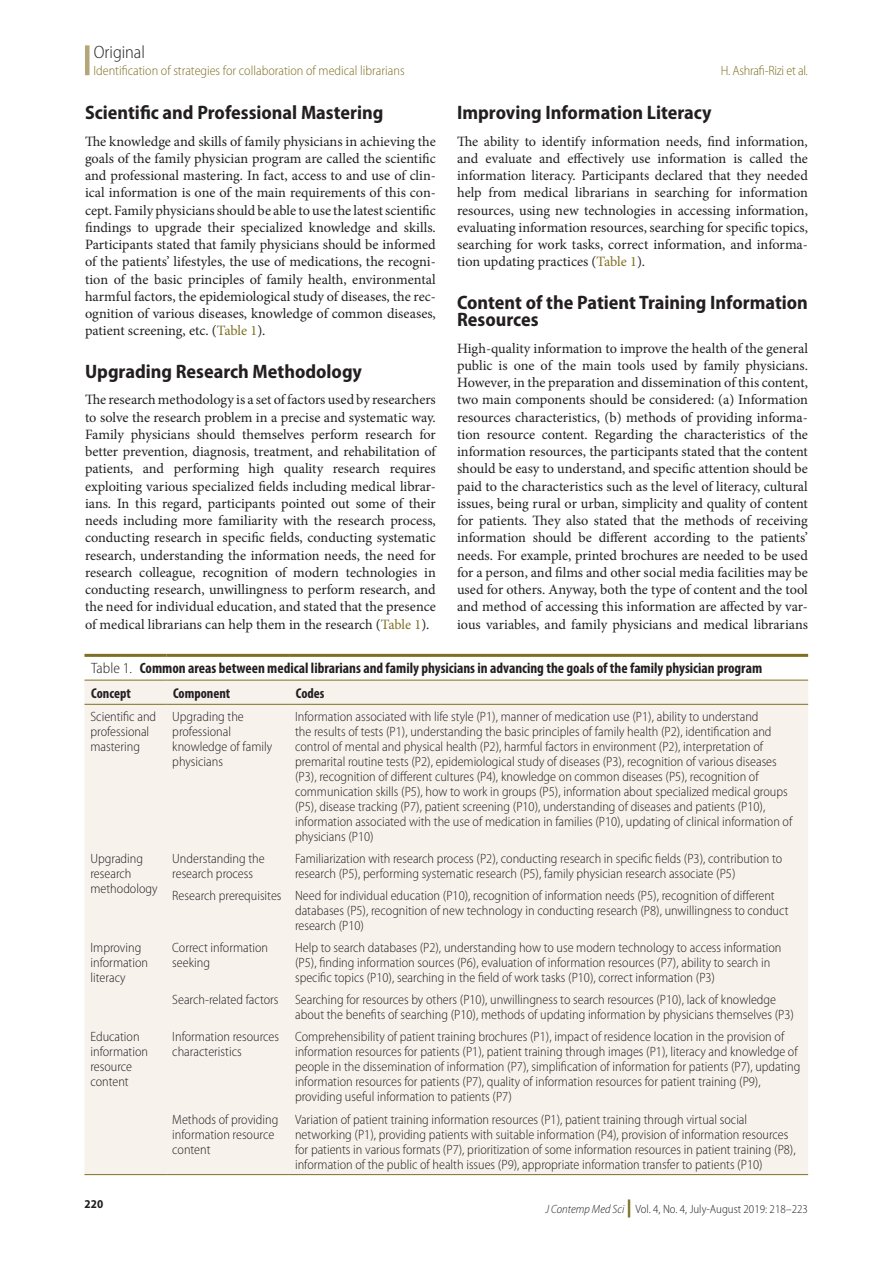
<style>
.page{position:relative;width:893px;height:1263px;background:#fff}
.page>*{position:absolute;margin:0;border:0;box-sizing:border-box;transform-origin:0 0}
.t1{font:700 semi-condensed 19.5px/17.2px "Myriad Pro";color:#231f20}
.t2{font:300 semi-condensed 18px "Myriad Pro";color:#231f20}
.Table_Fig_Box_Title{font:700 condensed 15px "Myriad Pro";color:#231f20}
.Txf{font:14.25px/17.2px "Minion Pro";color:#231f20;text-align:justify}
.Table_Head_L_align{font:700 condensed 14.25px "Myriad Pro";color:#231f20}
.Table_Tx{font:300 semi-condensed 13.5px/15px "Myriad Pro";color:#231f20}
.t3{font:300 semi-condensed 13.5px "Myriad Pro";color:#7e6f22}
.t4{font:300 semi-condensed 13.5px "Myriad Pro";letter-spacing:-.02em;color:#7e6f22}
.t5{font:300 semi-condensed 12px "Myriad Pro";color:#231f20}
.t6{font:700 semi-condensed 12px "Myriad Pro";color:#231f20}
.s1{color:#7e6f22}
.s2{font-weight:300;font-stretch:semi-condensed}
.s3{font-style:italic}
.s4{font-weight:900;font-stretch:normal;font-size:18px;color:#7e6f22}
</style>
<div class="page">
<div style="left:85px;top:45px;width:5px;height:30px;background:#b4a678"></div>
<div style="left:84px;top:681px;width:724px;height:493px;background:#f7f2ec"></div>
<hr style="left:84px;top:654px;width:82px;height:3px;background:#7e6f22">
<hr style="left:166px;top:654px;width:123px;height:3px;background:#7e6f22">
<hr style="left:289px;top:654px;width:519px;height:3px;background:#7e6f22">
<hr style="left:84px;top:680px;width:82px;height:1px;background:#7e6f22">
<hr style="left:166px;top:680px;width:123px;height:1px;background:#7e6f22">
<hr style="left:289px;top:680px;width:519px;height:1px;background:#7e6f22">
<hr style="left:84px;top:704px;width:82px;height:1px;background:#7e6f22">
<hr style="left:166px;top:704px;width:123px;height:1px;background:#7e6f22">
<hr style="left:289px;top:704px;width:519px;height:1px;background:#7e6f22">
<hr style="left:166px;top:1174px;width:123px;height:1px;background:#7e6f22">
<hr style="left:289px;top:1174px;width:519px;height:1px;background:#7e6f22">
<hr style="left:84px;top:1174px;width:82px;height:1px;background:#7e6f22">
<p class="t2" style="left:94px;top:43px;width:53px">Original</p>
<p class="t3" style="left:94px;top:62px;width:313px">Identification of strategies for collaboration of medical librarians</p>
<p class="t4" style="left:721px;top:62px;width:89px">H. Ashrafi-Rizi et al.</p>
<h1 class="t1" style="left:85px;top:104px;width:300px">Scientific and Professional Mastering</h1>
<p class="Txf" style="left:85px;top:132px;width:352px">The knowledge and skills of family physicians in achieving the goals of the family physician program are called the scientific and professional mastering. In fact, access to and use of clin&shy;ical information is one of the main requirements of this con&shy;cept. Family physicians should be able to use the latest scientific findings to upgrade their specialized knowledge and skills.<br>Participants stated that family physicians should be informed of the patients’ lifestyles, the use of medications, the recogni&shy;tion of the basic principles of family health, environmental harmful factors, the epidemiological study of diseases, the rec&shy;ognition of various diseases, knowledge of common diseases, patient screening, etc. (<span class="s1">Table 1</span>).</p>
<h1 class="t1" style="left:85px;top:363px;width:278px">Upgrading Research Methodology</h1>
<p class="Txf" style="left:85px;top:391px;width:352px">The research methodology is a set of factors used by researchers to solve the research problem in a precise and systematic way.<br>Family physicians should themselves perform research for better prevention, diagnosis, treatment, and rehabilitation of patients, and performing high quality research requires exploiting various specialized fields including medical librar&shy;ians. In this regard, participants pointed out some of their needs including more familiarity with the research process, conducting research in specific fields, conducting systematic research, understanding the information needs, the need for research colleague, recognition of modern technologies in conducting research, unwillingness to perform research, and the need for individual education, and stated that the presence of medical librarians can help them in the research (<span class="s1">Table 1</span>).</p>
<h1 class="t1" style="left:457px;top:104px;width:256px">Improving Information Literacy</h1>
<p class="Txf" style="left:457px;top:132px;width:352px">The ability to identify information needs, find information, and evaluate and effectively use information is called the information literacy. Participants declared that they needed help from medical librarians in searching for information resources, using new technologies in accessing information, evaluating information resources, searching for specific topics, searching for work tasks, correct information, and informa&shy;tion updating practices (<span class="s1">Table 1</span>).</p>
<h1 class="t1" style="left:457px;top:294px;width:352px">Content of the Patient Training Information<br>Resources</h1>
<p class="Txf" style="left:457px;top:339px;width:352px">High-quality information to improve the health of the general public is one of the main tools used by family physicians.<br>However, in the preparation and dissemination of this content, two main components should be considered: (a) Information resources characteristics, (b) methods of providing informa&shy;tion resource content. Regarding the characteristics of the information resources, the participants stated that the content should be easy to understand, and specific attention should be paid to the characteristics such as the level of literacy, cultural issues, being rural or urban, simplicity and quality of content for patients. They also stated that the methods of receiving information should be different according to the patients’ needs. For example, printed brochures are needed to be used for a person, and films and other social media facilities may be used for others. Anyway, both the type of content and the tool and method of accessing this information are affected by var&shy;ious variables, and family physicians and medical librarians</p>
<p class="Table_Fig_Box_Title" style="left:91px;top:659px;width:672px"><span class="s2">Table 1.</span> Common areas between medical librarians and family physicians in advancing the goals of the family physician program</p>
<p class="Table_Head_L_align" style="left:91px;top:684px;width:41px">Concept</p>
<p class="Table_Head_L_align" style="left:173px;top:684px;width:59px">Component</p>
<p class="Table_Head_L_align" style="left:296px;top:684px;width:30px">Codes</p>
<p class="Table_Tx" style="left:90px;top:709px;width:67px">Scientific and professional mastering</p>
<p class="Table_Tx" style="left:172px;top:709px;width:102px">Upgrading the professional knowledge of family physicians</p>
<p class="Table_Tx" style="left:295px;top:709px;width:499px">Information associated with life style (P1), manner of medication use (P1), ability to understand<br>the results of tests (P1), understanding the basic principles of family health (P2), identification and control of mental and physical health (P2), harmful factors in environment (P2), interpretation of premarital routine tests (P2), epidemiological study of diseases (P3), recognition of various diseases (P3), recognition of different cultures (P4), knowledge on common diseases (P5), recognition of communication skills (P5), how to work in groups (P5), information about specialized medical groups (P5), disease tracking (P7), patient screening (P10), understanding of diseases and patients (P10), information associated with the use of medication in families (P10), updating of clinical information of physicians (P10)</p>
<p class="Table_Tx" style="left:90px;top:851px;width:69px">Upgrading research methodology</p>
<p class="Table_Tx" style="left:172px;top:851px;width:94px">Understanding the research process</p>
<p class="Table_Tx" style="left:295px;top:851px;width:489px">Familiarization with research process (P2), conducting research in specific fields (P3), contribution to research (P5), performing systematic research (P5), family physician research associate (P5)</p>
<p class="Table_Tx" style="left:172px;top:888px;width:111px">Research prerequisites</p>
<p class="Table_Tx" style="left:295px;top:888px;width:495px">Need for individual education (P10), recognition of information needs (P5), recognition of different databases (P5), recognition of new technology in conducting research (P8), unwillingness to conduct research (P10)</p>
<p class="Table_Tx" style="left:90px;top:940px;width:59px">Improving information literacy</p>
<p class="Table_Tx" style="left:172px;top:940px;width:97px">Correct information seeking</p>
<p class="Table_Tx" style="left:295px;top:940px;width:488px">Help to search databases (P2), understanding how to use modern technology to access information (P5), finding information sources (P6), evaluation of information resources (P7), ability to search in specific topics (P10), searching in the field of work tasks (P10), correct information (P3)</p>
<p class="Table_Tx" style="left:172px;top:992px;width:108px">Search-related factors</p>
<p class="Table_Tx" style="left:295px;top:992px;width:500px">Searching for resources by others (P10), unwillingness to search resources (P10), lack of knowledge about the benefits of searching (P10), methods of updating information by physicians themselves (P3)</p>
<p class="Table_Tx" style="left:90px;top:1029px;width:59px">Education information resource content</p>
<p class="Table_Tx" style="left:172px;top:1029px;width:108px">Information resources characteristics</p>
<p class="Table_Tx" style="left:295px;top:1029px;width:507px">Comprehensibility of patient training brochures (P1), impact of residence location in the provision of information resources for patients (P1), patient training through images (P1), literacy and knowledge of people in the dissemination of information (P7), simplification of information for patients (P7), updating information resources for patients (P7), quality of information resources for patient training (P9), providing useful information to patients (P7)</p>
<p class="Table_Tx" style="left:172px;top:1111px;width:108px">Methods of providing information resource content</p>
<p class="Table_Tx" style="left:295px;top:1111px;width:502px">Variation of patient training information resources (P1), patient training through virtual social networking (P1), providing patients with suitable information (P4), provision of information resources for patients in various formats (P7), prioritization of some information resources in patient training (P8), information of the public of health issues (P9), appropriate information transfer to patients (P10)</p>
<p class="t6" style="left:85px;top:1197px;width:20px">220</p>
<p class="t5" style="left:545px;top:1201px;width:264px"><span class="s3">J Contemp Med Sci</span> <span class="s4">|</span> Vol. 4, No. 4, July-August 2019: 218–223</p>
</div>
